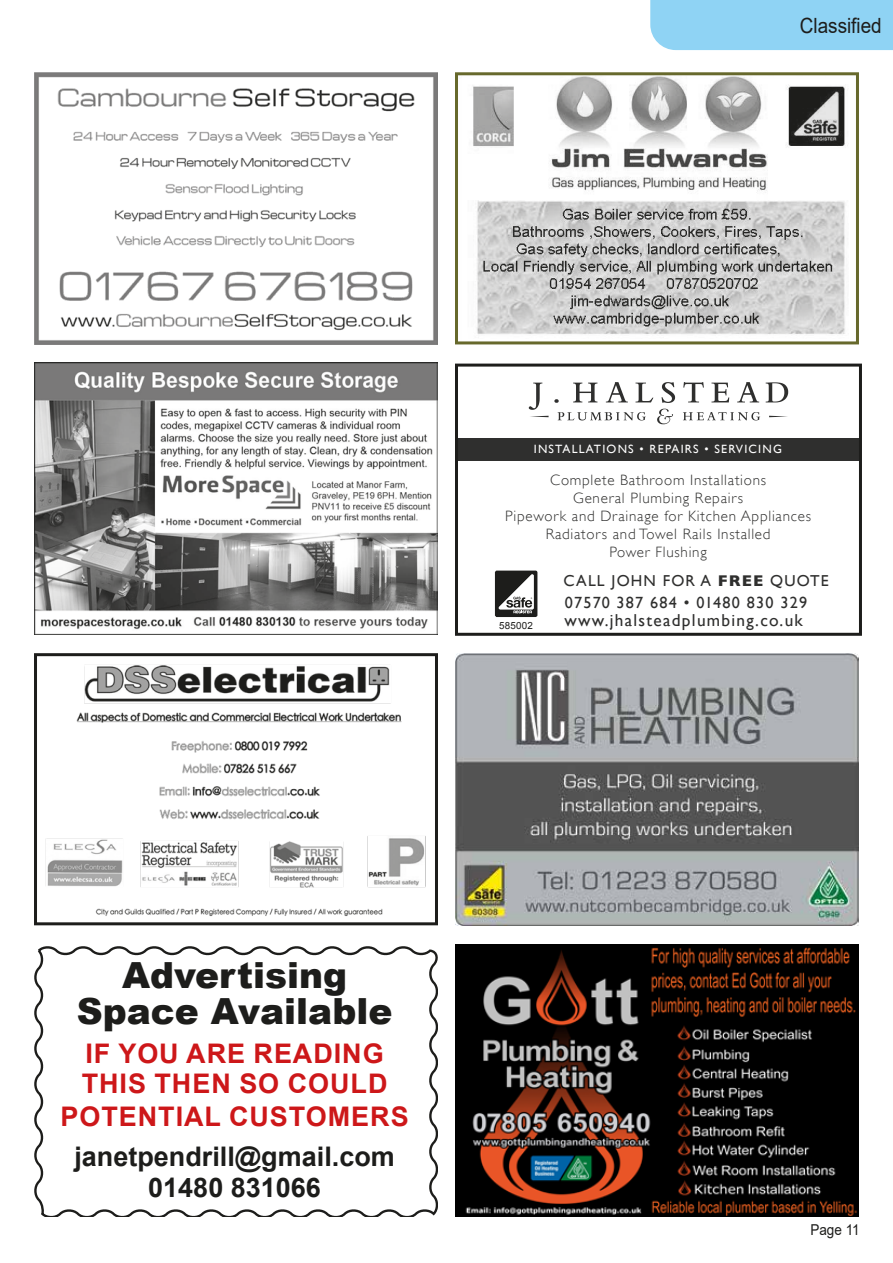
<style>
.page{position:relative;width:893px;height:1263px;background:#fff}
.page>*{position:absolute;margin:0;border:0;box-sizing:border-box;transform-origin:0 0}
.t1{font:900 36px/36px "Arial";color:#1d1d1b;text-align:center}
.t2{font:700 27px/30px "Arial";letter-spacing:.035em;color:#cd1719}
.t3{font:700 27px/31.5px "Arial";color:#1d1d1b;text-align:center}
.t4{font:21px "Arial";color:#1d1d1b;scale:.9 1}
.t5{font:17.25px "Gill Sans";letter-spacing:.075em;color:#2f2f2e}
.t6{font:16.2px "Gill Sans";letter-spacing:.075em;color:#2f2f2e}
.t7{font:15.9px "Gill Sans";letter-spacing:.075em;color:#2f2f2e}
.t8{font:300 15px/18px "Gill Sans";letter-spacing:.05em;color:#2f2f2e;text-align:center}
.t9{font:15px "Arial";color:#1d1d1b;scale:.9 1}
.t10{font:12px "Gill Sans";letter-spacing:.1em;color:#fff}
.t11{font:9.9px "Arial";letter-spacing:.025em;color:#1d1d1b}
.s1{font-weight:700}
</style>
<div class="page">
<div style="left:650px;top:0;width:243px;height:50px;background:#8fd3f4"></div>
<img style="left:45px;top:665px;width:381px;height:251px">
<div style="left:34px;top:653px;width:404px;height:272px;border:3px solid #1d1d1b"></div>
<img style="left:34px;top:72px;width:404px;height:272px">
<img style="left:34px;top:362px;width:404px;height:272px">
<img style="left:455px;top:653px;width:404px;height:272px">
<img style="left:473px;top:76px;width:375px;height:258px">
<div style="left:455px;top:72px;width:404px;height:272px;border:3px solid #67692c"></div>
<img style="left:455px;top:944px;width:404px;height:272px">
<div style="left:456px;top:438px;width:404px;height:22px;background:#2f2f2e"></div>
<svg style="left:529px;top:383px;width:13px;height:27px"></svg>
<svg style="left:554px;top:399px;width:5px;height:4px"></svg>
<svg style="left:573px;top:383px;width:24px;height:19px"></svg>
<svg style="left:606px;top:382px;width:22px;height:20px"></svg>
<svg style="left:635px;top:383px;width:18px;height:19px"></svg>
<svg style="left:661px;top:382px;width:14px;height:21px"></svg>
<svg style="left:683px;top:382px;width:21px;height:20px"></svg>
<svg style="left:711px;top:383px;width:18px;height:19px"></svg>
<svg style="left:737px;top:382px;width:22px;height:20px"></svg>
<svg style="left:766px;top:382px;width:22px;height:20px"></svg>
<svg style="left:657px;top:409px;width:16px;height:15px"></svg>
<svg style="left:683px;top:412px;width:77px;height:8px"></svg>
<svg style="left:558px;top:412px;width:88px;height:8px"></svg>
<svg style="left:530px;top:416px;width:19px;height:1px"></svg>
<svg style="left:769px;top:416px;width:19px;height:1px"></svg>
<svg style="left:495px;top:571px;width:42px;height:46px"></svg>
<div style="left:455px;top:364px;width:407px;height:272px;border:3px solid #1d1d1b"></div>
<svg style="left:34px;top:946px;width:404px;height:271px"></svg>
<h3 class="t4" style="left:800px;top:12px;width:93px">Classified</h3>
<p class="t10" style="left:534px;top:442px;width:250px">INSTALLATIONS • REPAIRS • SERVICING</p>
<p class="t8" style="left:505px;top:471px;width:307px">Complete Bathroom Installations<br>General Plumbing Repairs<br>Pipework and Drainage for Kitchen Appliances<br>Radiators and Towel Rails Installed<br>Power Flushing</p>
<p class="t11" style="left:499px;top:619px;width:36px">585002</p>
<p class="t7" style="left:563px;top:571px;width:267px">CALL JOHN FOR A <span class="s1">FREE</span> QUOTE</p>
<p class="t6" style="left:565px;top:592px;width:244px">07570 387 684 • 01480 830 329</p>
<p class="t5" style="left:564px;top:610px;width:240px">www.jhalsteadplumbing.co.uk</p>
<h1 class="t1" style="left:77px;top:956px;width:317px">Advertising<br>Space Available</h1>
<h2 class="t2" style="left:82px;top:1038px;width:307px">IF YOU ARE READING<br>THIS THEN SO COULD</h2>
<h2 class="t2" style="left:61px;top:1101px;width:350px">POTENTIAL CUSTOMERS</h2>
<h2 class="t3" style="left:74px;top:1140px;width:322px">janetpendrill@gmail.com<br>01480 831066</h2>
<p class="t9" style="left:810px;top:1219px;width:56px">Page 11</p>
</div>
